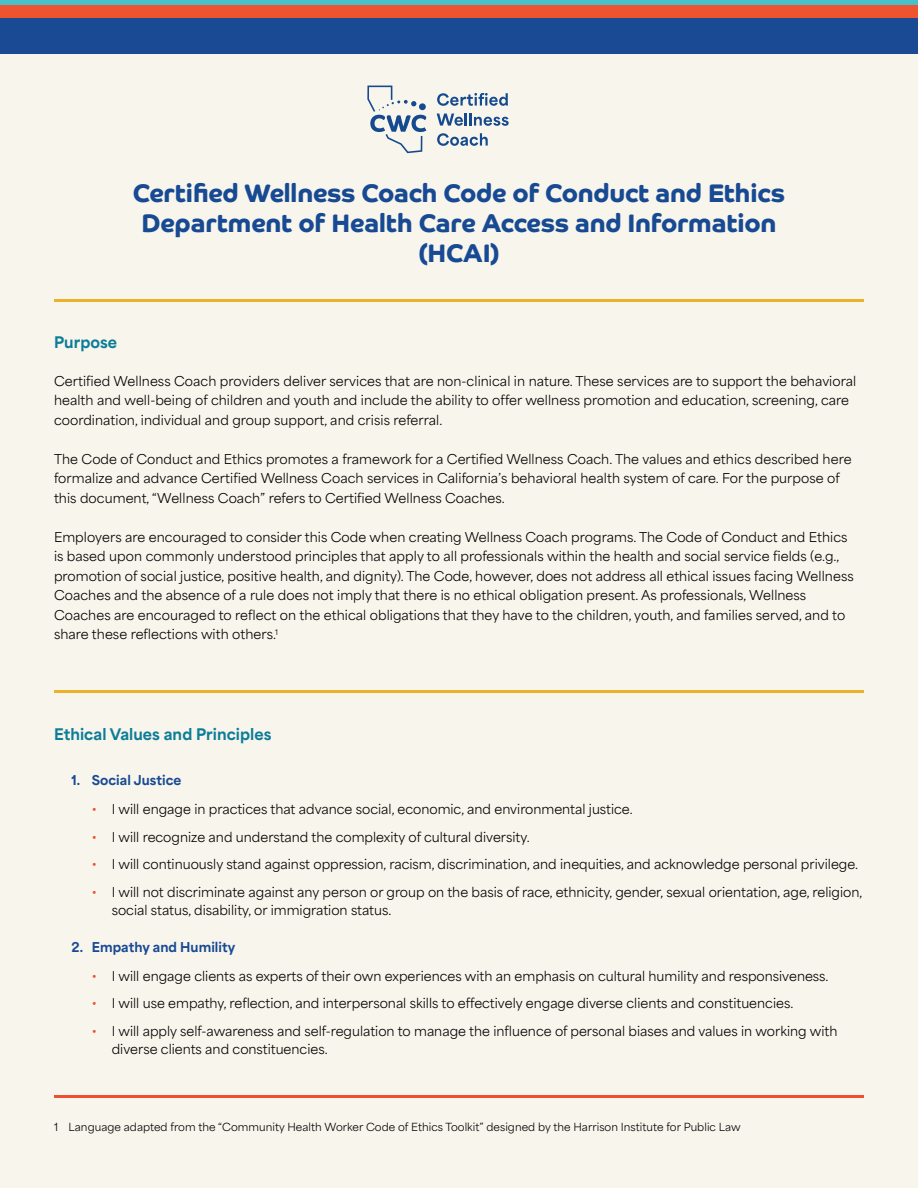
<style>
.page{position:relative;width:918px;height:1188px;background:#f8f5ec}
.page>*{position:absolute;margin:0;border:0;box-sizing:border-box;transform-origin:0 0}
.t1{font:700 25.5px/30px "Co Headline";letter-spacing:-.005em;color:#184a93;text-align:center}
.t2{font:800 15px "Area Normal";letter-spacing:.005em;color:#0c7d98}
.t3{font:12.75px/19.5px "Area Normal";letter-spacing:.005em;color:#000}
.t4{font:800 12.75px "Area Normal";letter-spacing:.005em;color:#184a93}
.t5{font:10.5px "Area Normal";letter-spacing:.005em;color:#000}
.s1{font-size:15px;color:#ef5031}
</style>
<div class="page">
<svg style="left:0;top:0;width:918px;height:6px;background:#63afae"></svg>
<div style="left:0;top:6px;width:918px;height:14px;background:#f0532f"></div>
<div style="left:0;top:19px;width:918px;height:35px;background:#1a4a93"></div>
<hr style="left:54px;top:299px;width:810px;height:3px;background:#eeb12b">
<hr style="left:54px;top:1095px;width:810px;height:3px;background:#ef5031">
<hr style="left:54px;top:690px;width:810px;height:3px;background:#eeb12b">
<img style="left:367px;top:85px;width:142px;height:69px">
<h1 class="t1" style="left:133px;top:178px;width:654px">Certified Wellness Coach Code of Conduct and Ethics<br>Department of Health Care Access and Information (HCAI)</h1>
<h2 class="t2" style="left:54px;top:329px;width:65px">Purpose</h2>
<p class="t3" style="left:54px;top:370px;width:804px">Certified Wellness Coach providers deliver services that are non-clinical in nature. These services are to support the behavioral health and well-being of children and youth and include the ability to offer wellness promotion and education, screening, care coordination, individual and group support, and crisis referral.</p>
<p class="t3" style="left:54px;top:448px;width:799px">The Code of Conduct and Ethics promotes a framework for a Certified Wellness Coach. The values and ethics described here formalize and advance Certified Wellness Coach services in California’s behavioral health system of care. For the purpose of this document, “Wellness Coach” refers to Certified Wellness Coaches.</p>
<p class="t3" style="left:54px;top:526px;width:801px">Employers are encouraged to consider this Code when creating Wellness Coach programs. The Code of Conduct and Ethics is based upon commonly understood principles that apply to all professionals within the health and social service fields (e.g., promotion of social justice, positive health, and dignity). The Code, however, does not address all ethical issues facing Wellness Coaches and the absence of a rule does not imply that there is no ethical obligation present. As professionals, Wellness Coaches are encouraged to reflect on the ethical obligations that they have to the children, youth, and families served, and to share these reflections with others.<sup>1</sup></p>
<h2 class="t2" style="left:54px;top:721px;width:219px">Ethical Values and Principles</h2>
<p class="t4" style="left:72px;top:769px;width:111px">1. Social Justice</p>
<p class="t3" style="left:92px;top:798px;width:543px"><span class="s1">•</span> I will engage in practices that advance social, economic, and environmental justice.</p>
<p class="t3" style="left:92px;top:825px;width:440px"><span class="s1">•</span> I will recognize and understand the complexity of cultural diversity.</p>
<p class="t3" style="left:92px;top:853px;width:768px"><span class="s1">•</span> I will continuously stand against oppression, racism, discrimination, and inequities, and acknowledge personal privilege.</p>
<p class="t3" style="left:112px;top:881px;width:752px;line-height:18px;text-indent:-20px"><span class="s1">•</span> I will not discriminate against any person or group on the basis of race, ethnicity, gender, sexual orientation, age, religion, social status, disability, or immigration status.</p>
<p class="t4" style="left:72px;top:936px;width:165px">2. Empathy and Humility</p>
<p class="t3" style="left:92px;top:965px;width:739px"><span class="s1">•</span> I will engage clients as experts of their own experiences with an emphasis on cultural humility and responsiveness.</p>
<p class="t3" style="left:92px;top:992px;width:703px"><span class="s1">•</span> I will use empathy, reflection, and interpersonal skills to effectively engage diverse clients and constituencies.</p>
<p class="t3" style="left:112px;top:1020px;width:727px;line-height:18px;text-indent:-20px"><span class="s1">•</span> I will apply self-awareness and self-regulation to manage the influence of personal biases and values in working with diverse clients and constituencies.</p>
<p class="t5" style="left:54px;top:1117px;width:688px">1 Language adapted from the “Community Health Worker Code of Ethics Toolkit” designed by the Harrison Institute for Public Law</p>
</div>
